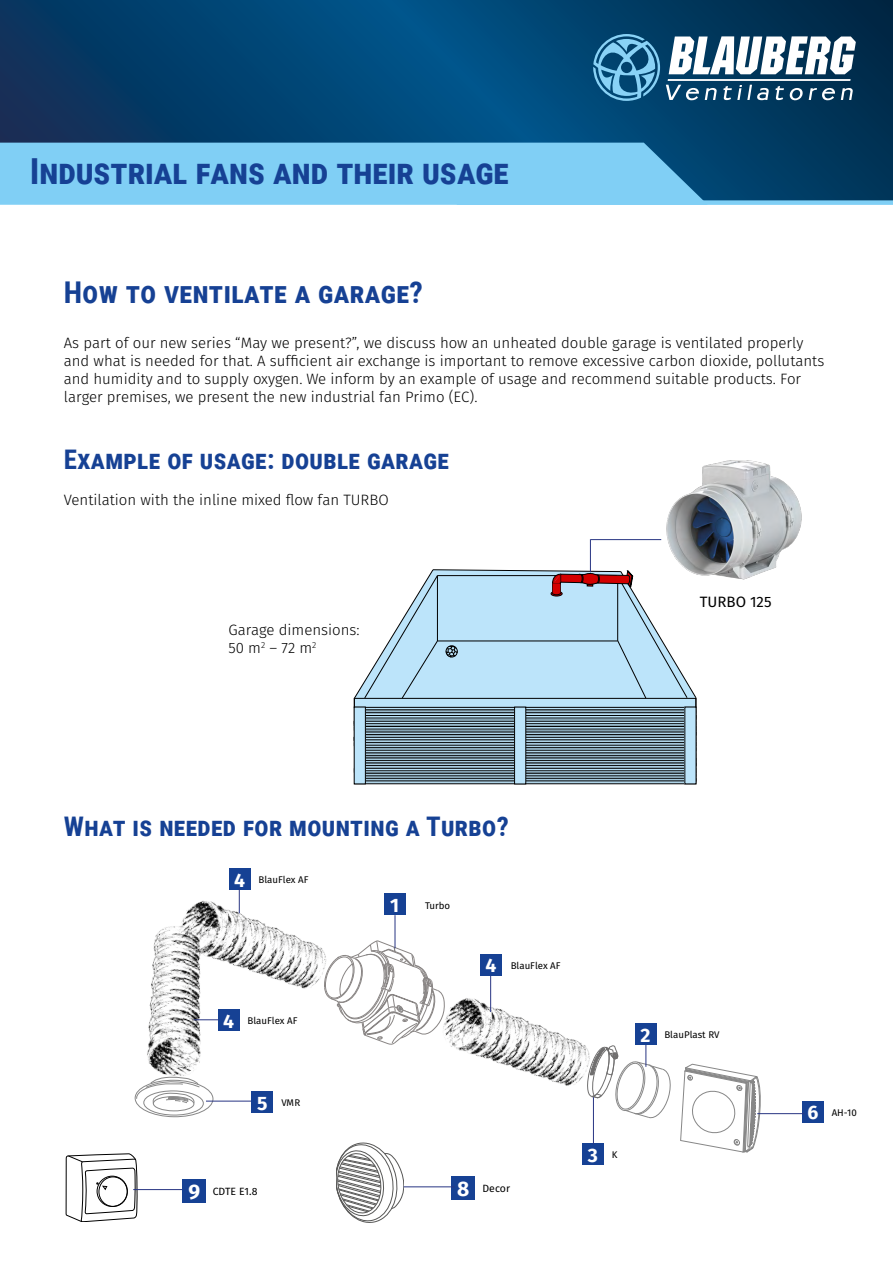
<style>
.page{position:relative;width:893px;height:1263px;background:#fff}
.page>*{position:absolute;margin:0;border:0;box-sizing:border-box;transform-origin:0 0}
.t1{font:700 35.85px "Roboto Condensed";color:#164194}
.t2{font:700 30px "Roboto Condensed";letter-spacing:.015em;color:#164194}
.t3{font:700 27px "Roboto Condensed";letter-spacing:.015em;color:#164194}
.t4{font:700 19.35px "Fira Sans";color:#fff}
.t5{font:300 15px/18px "Fira Sans";color:#000}
.t6{font:15px "Fira Sans";color:#000}
.t7{font:10.5px "Fira Sans";color:#000}
.t8{font:9.75px "Fira Sans";color:#000}
.s1{font-weight:700;font-size:21px;color:#fff}
.s2{font-weight:700;font-size:19.35px;color:#fff}
</style>
<div class="page">
<svg style="left:0;top:0;width:893px;height:200px;background:#01406c"></svg>
<svg style="left:0;top:128px;width:708px;height:77px;background:#63aed6"></svg>
<div style="left:457px;top:200px;width:436px;height:5px;background:#80cff5"></div>
<svg style="left:593px;top:34px;width:67px;height:67px;background:#387da6"></svg>
<svg style="left:666px;top:36px;width:190px;height:64px"></svg>
<svg style="left:354px;top:681px;width:340px;height:103px;background:#90aebe"></svg>
<svg style="left:364px;top:569px;width:332px;height:129px"></svg>
<div style="left:354px;top:698px;width:342px;height:9px;border:1px solid #000"></div>
<img style="left:365px;top:769px;width:332px;height:13px">
<div style="left:354px;top:773px;width:342px;height:3px;border:1px solid #000"></div>
<div style="left:355px;top:778px;width:341px;height:3px;border:1px solid #000"></div>
<div style="left:354px;top:768px;width:342px;height:3px;border:1px solid #000"></div>
<img style="left:365px;top:743px;width:332px;height:24px">
<div style="left:354px;top:742px;width:342px;height:3px;border:1px solid #000"></div>
<div style="left:355px;top:747px;width:341px;height:3px;border:1px solid #000"></div>
<img style="left:365px;top:740px;width:320px;height:1px">
<div style="left:354px;top:737px;width:341px;height:3px;border:1px solid #000"></div>
<img style="left:365px;top:729px;width:320px;height:7px">
<div style="left:354px;top:726px;width:342px;height:3px;border:1px solid #000"></div>
<div style="left:355px;top:732px;width:341px;height:3px;border:1px solid #000"></div>
<img style="left:365px;top:724px;width:320px;height:1px">
<div style="left:354px;top:721px;width:341px;height:3px;border:1px solid #000"></div>
<img style="left:365px;top:718px;width:320px;height:1px">
<div style="left:355px;top:715px;width:341px;height:3px;border:1px solid #000"></div>
<img style="left:365px;top:712px;width:320px;height:2px">
<div style="left:515px;top:707px;width:11px;height:77px;background:#bce4fa"></div>
<div style="left:514px;top:707px;width:12px;height:77px;border:1px solid #000"></div>
<div style="left:354px;top:707px;width:11px;height:77px;background:#bce4fa"></div>
<div style="left:685px;top:707px;width:11px;height:77px;background:#bce4fa"></div>
<hr style="left:590px;top:539px;width:1px;height:33px;background:#283583">
<hr style="left:591px;top:539px;width:70px;height:1px;background:#283583">
<svg style="left:339px;top:940px;width:89px;height:105px"></svg>
<img style="left:186px;top:900px;width:153px;height:109px">
<img style="left:147px;top:915px;width:98px;height:171px">
<img style="left:428px;top:976px;width:165px;height:151px">
<svg style="left:680px;top:1064px;width:83px;height:89px"></svg>
<div style="left:153px;top:1096px;width:41px;height:15px;border:1px solid #878787;border-radius:50%"></div>
<div style="left:144px;top:1090px;width:60px;height:25px;border:1px solid #878787;border-radius:50%"></div>
<div style="left:135px;top:1080px;width:78px;height:37px;border:1px solid #878787;border-radius:50%"></div>
<svg style="left:135px;top:1075px;width:65px;height:29px"></svg>
<div style="left:218px;top:1009px;width:22px;height:22px;background:#164194"></div>
<div style="left:229px;top:868px;width:22px;height:22px;background:#164194"></div>
<div style="left:480px;top:954px;width:22px;height:22px;background:#164194"></div>
<svg style="left:194px;top:1019px;width:24px;height:1px"></svg>
<svg style="left:239px;top:889px;width:1px;height:24px"></svg>
<hr style="left:395px;top:915px;width:1px;height:33px;background:#283583">
<hr style="left:490px;top:976px;width:1px;height:36px;background:#283583">
<svg style="left:586px;top:1044px;width:85px;height:75px"></svg>
<hr style="left:206px;top:1101px;width:47px;height:1px;background:#283583">
<div style="left:251px;top:1091px;width:22px;height:22px;background:#164194"></div>
<div style="left:635px;top:1023px;width:21px;height:22px;background:#164194"></div>
<div style="left:802px;top:1101px;width:22px;height:22px;background:#164194"></div>
<hr style="left:757px;top:1113px;width:47px;height:1px;background:#283583">
<div style="left:384px;top:893px;width:22px;height:22px;background:#164194"></div>
<div style="left:582px;top:1143px;width:22px;height:22px;background:#164194"></div>
<hr style="left:593px;top:1097px;width:1px;height:47px;background:#283583">
<img style="left:661px;top:460px;width:141px;height:130px">
<svg style="left:66px;top:1153px;width:72px;height:69px"></svg>
<hr style="left:133px;top:1189px;width:51px;height:1px;background:#283583">
<div style="left:183px;top:1179px;width:23px;height:24px;background:#164194"></div>
<svg style="left:336px;top:1142px;width:67px;height:80px"></svg>
<div style="left:451px;top:1175px;width:24px;height:24px;background:#164194"></div>
<hr style="left:404px;top:1186px;width:51px;height:1px;background:#283583">
<h1 class="t1" style="left:30px;top:146px;width:480px">Industrial fans and their usage</h1>
<h2 class="t2" style="left:64px;top:271px;width:361px">How to ventilate a garage?</h2>
<p class="t5" style="left:64px;top:334px;width:762px">As part of our new series “May we present?”, we discuss how an unheated double garage is ventilated properly and what is needed for that. A sufficient air exchange is important to remove excessive carbon dioxide, pollutants and humidity and to supply oxygen. We inform by an example of usage and recommend suitable products. For larger premises, we present the new industrial fan Primo (EC).</p>
<h3 class="t3" style="left:64px;top:441px;width:387px">Example of usage: double garage</h3>
<p class="t5" style="left:64px;top:492px;width:326px">Ventilation with the inline mixed flow fan TURBO</p>
<p class="t5" style="left:229px;top:622px;width:133px">Garage dimensions:<br>50 m<sup>2</sup> – 72 m<sup>2</sup></p>
<p class="t6" style="left:700px;top:591px;width:73px">TURBO 125</p>
<h3 class="t3" style="left:64px;top:807px;width:446px">What is needed for mounting a Turbo?</h3>
<p class="t4" style="left:234px;top:866px;width:12px">4</p>
<p class="t8" style="left:259px;top:873px;width:51px">BlauFlex AF</p>
<p class="t4" style="left:223px;top:1007px;width:12px">4</p>
<p class="t8" style="left:248px;top:1014px;width:51px">BlauFlex AF</p>
<p class="t4" style="left:257px;top:1089px;width:12px">5</p>
<p class="t8" style="left:281px;top:1096px;width:20px">VMR</p>
<p class="t4" style="left:390px;top:891px;width:10px">1</p>
<p class="t8" style="left:425px;top:899px;width:27px">Turbo</p>
<p class="t4" style="left:485px;top:952px;width:12px">4</p>
<p class="t8" style="left:511px;top:958px;width:51px">BlauFlex AF</p>
<p class="t7" style="left:189px;top:1184px;width:70px"><span class="s1">9</span> CDTE E1.8</p>
<p class="t7" style="left:457px;top:1181px;width:54px"><span class="s1">8</span> Decor</p>
<p class="t4" style="left:641px;top:1021px;width:12px">2</p>
<p class="t8" style="left:664px;top:1027px;width:57px">BlauPlast RV</p>
<p class="t4" style="left:588px;top:1141px;width:31px">3 <sup>K</sup></p>
<p class="t8" style="left:807px;top:1105px;width:51px"><span class="s2">6</span> AH-10</p>
</div>
